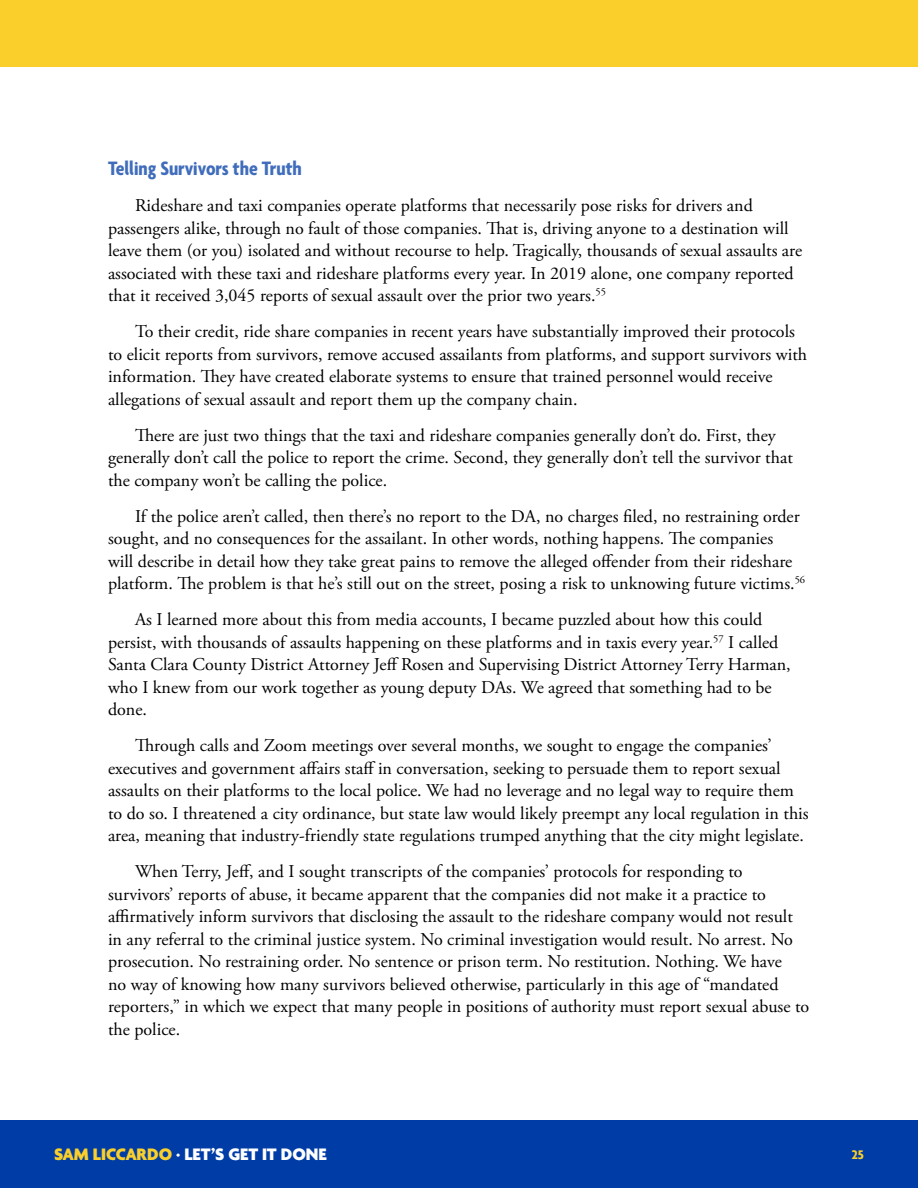
<style>
.page{position:relative;width:918px;height:1188px;background:#fff}
.page>*{position:absolute;margin:0;border:0;box-sizing:border-box;transform-origin:0 0}
.t1{font:700 21px "Agenda One Condensed";color:#406dbb}
.t2{font:18px/22.5px "Adobe Garamond Pro";color:#000}
.t3{font:800 18px "Agenda One";color:#fff}
.t4{font:700 13.5px "Agenda One";color:#facf2b}
.s1{color:#facf2b}
</style>
<div class="page">
<div style="left:0;top:1120px;width:918px;height:68px;background:#003ca5"></div>
<div style="left:0;top:0;width:918px;height:68px;background:#facf2b"></div>
<p class="t1" style="left:108px;top:158px;width:195px">Telling Survivors the Truth</p>
<p class="t2" style="left:108px;top:195px;width:696px;text-indent:27px">Rideshare and taxi companies operate platforms that necessarily pose risks for drivers and passengers alike, through no fault of those companies. That is, driving anyone to a destination will leave them (or you) isolated and without recourse to help. Tragically, thousands of sexual assaults are associated with these taxi and rideshare platforms every year. In 2019 alone, one company reported that it received 3,045 reports of sexual assault over the prior two years.<sup>55</sup></p>
<p class="t2" style="left:108px;top:321px;width:701px;text-indent:27px">To their credit, ride share companies in recent years have substantially improved their protocols to elicit reports from survivors, remove accused assailants from platforms, and support survivors with information. They have created elaborate systems to ensure that trained personnel would receive allegations of sexual assault and report them up the company chain.</p>
<p class="t2" style="left:108px;top:425px;width:686px;text-indent:27px">There are just two things that the taxi and rideshare companies generally don’t do. First, they generally don’t call the police to report the crime. Second, they generally don’t tell the survivor that the company won’t be calling the police.</p>
<p class="t2" style="left:108px;top:506px;width:699px;text-indent:27px">If the police aren’t called, then there’s no report to the DA, no charges filed, no restraining order sought, and no consequences for the assailant. In other words, nothing happens. The companies<br>will describe in detail how they take great pains to remove the alleged offender from their rideshare platform. The problem is that he’s still out on the street, posing a risk to unknowing future victims.<sup>56</sup></p>
<p class="t2" style="left:108px;top:609px;width:684px;text-indent:27px">As I learned more about this from media accounts, I became puzzled about how this could persist, with thousands of assaults happening on these platforms and in taxis every year.<sup>57</sup> I called Santa Clara County District Attorney Jeff Rosen and Supervising District Attorney Terry Harman, who I knew from our work together as young deputy DAs. We agreed that something had to be done.</p>
<p class="t2" style="left:108px;top:735px;width:702px;text-indent:27px">Through calls and Zoom meetings over several months, we sought to engage the companies’ executives and government affairs staff in conversation, seeking to persuade them to report sexual assaults on their platforms to the local police. We had no leverage and no legal way to require them to do so. I threatened a city ordinance, but state law would likely preempt any local regulation in this area, meaning that industry-friendly state regulations trumped anything that the city might legislate.</p>
<p class="t2" style="left:108px;top:861px;width:703px;text-indent:27px">When Terry, Jeff, and I sought transcripts of the companies’ protocols for responding to survivors’ reports of abuse, it became apparent that the companies did not make it a practice to affirmatively inform survivors that disclosing the assault to the rideshare company would not result in any referral to the criminal justice system. No criminal investigation would result. No arrest. No prosecution. No restraining order. No sentence or prison term. No restitution. Nothing. We have<br>no way of knowing how many survivors believed otherwise, particularly in this age of “mandated reporters,” in which we expect that many people in positions of authority must report sexual abuse to the police.</p>
<p class="t3" style="left:54px;top:1144px;width:275px"><span class="s1">SAM LICCARDO</span> · LET’S GET IT DONE</p>
<p class="t4" style="left:852px;top:1147px;width:14px">25</p>
</div>
